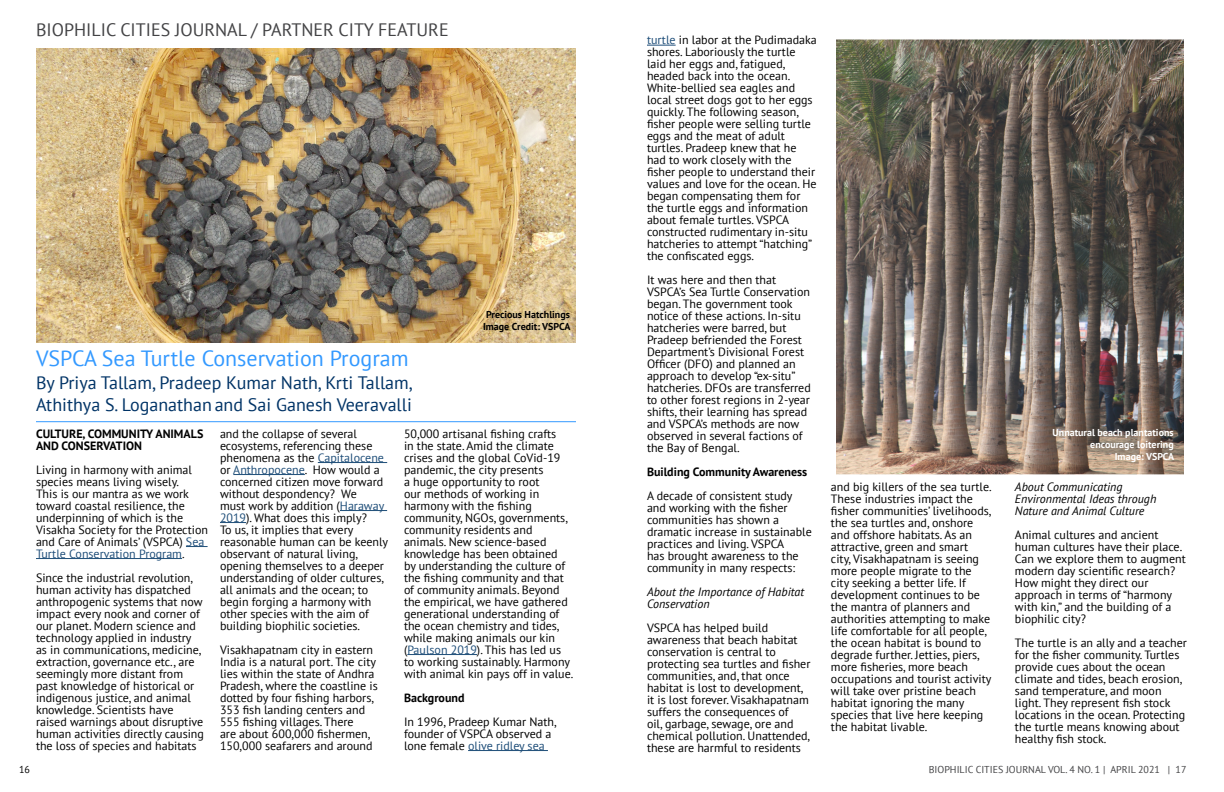
<style>
.page{position:relative;width:1224px;height:792px;background:#fff}
.page>*{position:absolute;margin:0;border:0;box-sizing:border-box;transform-origin:0 0}
.t1{font:22px "PT Sans";color:#39f}
.t2{font:18px/21.6px "PT Sans";color:#036}
.t3{font:18px "PT Sans";color:#434345}
.t4{font:12px/12px "PT Sans";color:#000}
.t5{font:italic 12px/12px "PT Sans";color:#000}
.t6{font:700 12px/12px "PT Sans";color:#000}
.t7{font:700 10px/12px "PT Sans";color:#fff;text-align:right}
.t8{font:10px "PT Sans";color:#434345}
.t9{font:700 10px/12px "PT Sans";color:#000;text-align:center}
.t10{font:10px "PT Sans";color:#000}
.s1{color:#1f4e79}
</style>
<div class="page">
<hr style="left:36px;top:421px;width:540px;height:1px;background:#39f">
<svg style="left:647px;top:45px;width:29px;height:1px"></svg>
<svg style="left:186px;top:546px;width:22px;height:1px"></svg>
<hr style="left:36px;top:558px;width:146px;height:1px;background:#1f4e79">
<hr style="left:318px;top:462px;width:69px;height:1px;background:#1f4e79">
<hr style="left:233px;top:474px;width:72px;height:1px;background:#1f4e79">
<hr style="left:340px;top:510px;width:47px;height:1px;background:#1f4e79">
<svg style="left:220px;top:522px;width:26px;height:1px"></svg>
<hr style="left:407px;top:654px;width:70px;height:1px;background:#1f4e79">
<hr style="left:468px;top:750px;width:80px;height:1px;background:#1f4e79">
<img style="left:36px;top:48px;width:540px;height:294px">
<img style="left:837px;top:40px;width:346px;height:433px">
<div style="left:828px;top:32px;width:363px;height:449px;border:7px solid #fff"></div>
<h2 class="t3" style="left:36px;top:18px;width:414px">BIOPHILIC CITIES JOURNAL / PARTNER CITY FEATURE</h2>
<h1 class="t1" style="left:36px;top:345px;width:374px">VSPCA Sea Turtle Conservation Program</h1>
<h2 class="t2" style="left:36px;top:372px;width:378px">By Priya Tallam, Pradeep Kumar Nath, Krti Tallam,<br>Athithya S. Loganathan and Sai Ganesh Veeravalli</h2>
<p class="t9" style="left:483px;top:309px;width:89px">Precious Hatchlings<br>Image Credit: VSPCA</p>
<p class="t6" style="left:36px;top:427px;width:169px">CULTURE, COMMUNITY ANIMALS<br>AND CONSERVATION</p>
<p class="t4" style="left:36px;top:463px;width:174px">Living in harmony with animal species means living wisely.<br>This is our mantra as we work toward coastal resilience, the underpinning of which is the<br>Visakha Society for the Protection and Care of Animals’ (VSPCA) <span class="s1">Sea<br>Turtle Conservation Program</span>.</p>
<p class="t4" style="left:36px;top:571px;width:169px">Since the industrial revolution, human activity has dispatched anthropogenic systems that now impact every nook and corner of our planet. Modern science and technology applied in industry as in communications, medicine, extraction, governance etc., are seemingly more distant from past knowledge of historical or indigenous justice, and animal knowledge. Scientists have raised warnings about disruptive human activities directly causing the loss of species and habitats</p>
<p class="t4" style="left:220px;top:427px;width:170px">and the collapse of several ecosystems, referencing these phenomena as the <span class="s1">Capitalocene </span>or <span class="s1">Anthropocene</span>. How would a concerned citizen move forward without despondency? We<br>must work by addition (<span class="s1">Haraway<br>2019</span>). What does this imply?<br>To us, it implies that every reasonable human can be keenly observant of natural living, opening themselves to a deeper understanding of older cultures, all animals and the ocean; to begin forging a harmony with other species with the aim of building biophilic societies.</p>
<p class="t4" style="left:220px;top:643px;width:159px">Visakhapatnam city in eastern<br>India is a natural port. The city lies within the state of Andhra<br>Pradesh, where the coastline is dotted by four fishing harbors,<br>353 fish landing centers and<br>555 fishing villages. There<br>are about 600,000 fishermen,<br>150,000 seafarers and around</p>
<p class="t4" style="left:404px;top:427px;width:171px">50,000 artisanal fishing crafts<br>in the state. Amid the climate crises and the global CoVid-19 pandemic, the city presents<br>a huge opportunity to root<br>our methods of working in harmony with the fishing community, NGOs, governments, community residents and animals. New science-based knowledge has been obtained<br>by understanding the culture of the fishing community and that of community animals. Beyond the empirical, we have gathered generational understanding of the ocean chemistry and tides, while making animals our kin (<span class="s1">Paulson 2019</span>). This has led us to working sustainably. Harmony with animal kin pays off in value.</p>
<p class="t6" style="left:404px;top:691px;width:62px">Background</p>
<p class="t4" style="left:404px;top:715px;width:154px">In 1996, Pradeep Kumar Nath, founder of VSPCA observed a lone female <span class="s1">olive ridley sea</span></p>
<p class="t4" style="left:647px;top:34px;width:171px"><span class="s1">turtle</span> in labor at the Pudimadaka shores. Laboriously the turtle laid her eggs and, fatigued, headed back into the ocean.<br>White-bellied sea eagles and local street dogs got to her eggs quickly. The following season, fisher people were selling turtle eggs and the meat of adult turtles. Pradeep knew that he had to work closely with the fisher people to understand their values and love for the ocean. He began compensating them for the turtle eggs and information about female turtles. VSPCA constructed rudimentary in-situ hatcheries to attempt “hatching” the confiscated eggs.</p>
<p class="t4" style="left:647px;top:274px;width:165px">It was here and then that<br>VSPCA’s Sea Turtle Conservation began. The government took notice of these actions. In-situ hatcheries were barred, but<br>Pradeep befriended the Forest<br>Department’s Divisional Forest<br>Officer (DFO) and planned an approach to develop “ex-situ” hatcheries. DFOs are transferred to other forest regions in 2-year shifts, their learning has spread and VSPCA’s methods are now observed in several factions of the Bay of Bengal.</p>
<p class="t6" style="left:647px;top:466px;width:162px">Building Community Awareness</p>
<p class="t4" style="left:647px;top:490px;width:166px">A decade of consistent study and working with the fisher communities has shown a dramatic increase in sustainable practices and living. VSPCA<br>has brought awareness to the community in many respects:</p>
<p class="t5" style="left:647px;top:586px;width:159px">About the Importance of Habitat<br>Conservation</p>
<p class="t4" style="left:647px;top:622px;width:165px">VSPCA has helped build awareness that beach habitat conservation is central to protecting sea turtles and fisher communities, and, that once habitat is lost to development, it is lost forever. Visakhapatnam suffers the consequences of<br>oil, garbage, sewage, ore and chemical pollution. Unattended, these are harmful to residents</p>
<p class="t7" style="left:1053px;top:426px;width:123px">Unnatural beach plantations encourage loitering<br>Image: VSPCA</p>
<p class="t4" style="left:831px;top:480px;width:162px">and big killers of the sea turtle.<br>These industries impact the fisher communities’ livelihoods, the sea turtles and, onshore and offshore habitats. As an attractive, green and smart<br>city, Visakhapatnam is seeing more people migrate to the city seeking a better life. If development continues to be the mantra of planners and authorities attempting to make life comfortable for all people, the ocean habitat is bound to degrade further. Jetties, piers, more fisheries, more beach occupations and tourist activity will take over pristine beach habitat ignoring the many species that live here keeping the habitat livable.</p>
<p class="t5" style="left:1015px;top:480px;width:143px">About Communicating<br>Environmental Ideas through<br>Nature and Animal Culture</p>
<p class="t4" style="left:1015px;top:528px;width:172px">Animal cultures and ancient human cultures have their place.<br>Can we explore them to augment modern day scientific research?<br>How might they direct our approach in terms of “harmony with kin,” and the building of a biophilic city?</p>
<p class="t4" style="left:1015px;top:636px;width:174px">The turtle is an ally and a teacher for the fisher community. Turtles provide cues about the ocean climate and tides, beach erosion, sand temperature, and moon light. They represent fish stock locations in the ocean. Protecting the turtle means knowing about healthy fish stock.</p>
<p class="t10" style="left:19px;top:763px;width:12px">16</p>
<p class="t8" style="left:929px;top:763px;width:259px">BIOPHILIC CITIES JOURNAL VOL. 4 NO. 1 | APRIL 2021 | 17</p>
</div>
